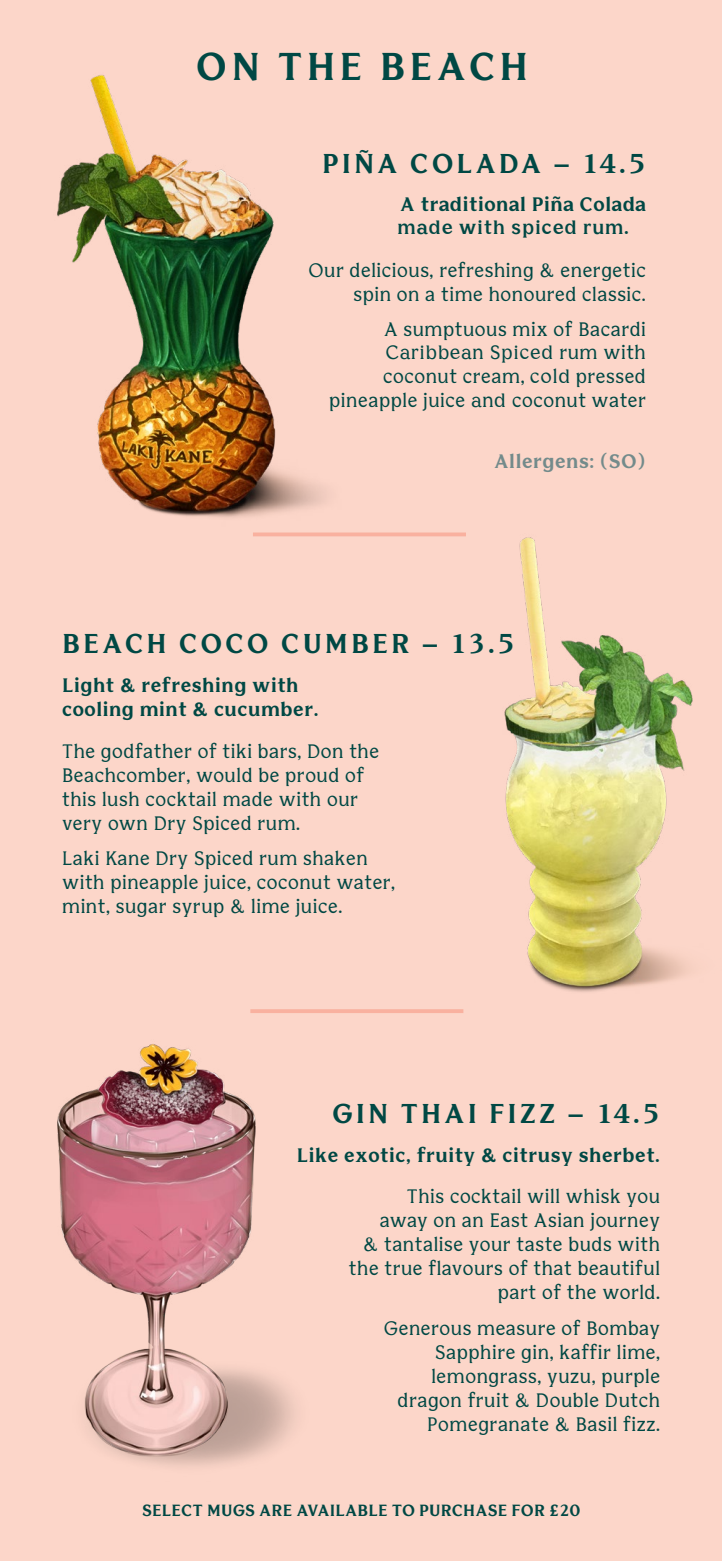
<style>
.page{position:relative;width:722px;height:1561px;background:#fff}
.page>*{position:absolute;margin:0;border:0;box-sizing:border-box;transform-origin:0 0}
.t1{font:700 38.2px "Bianco Serif";letter-spacing:.11em;color:#004844}
.t2{font:700 26.8px "Bianco Serif";letter-spacing:.11em;color:#004844}
.t3{font:19.2px/24px "Bianco Serif";letter-spacing:.03em;color:#004844;text-align:right}
.t4{font:700 19.2px/24px "Bianco Serif";letter-spacing:.03em;color:#004844}
.t5{font:19.2px "Bianco Serif New";letter-spacing:.03em;color:#004844}
.t6{font:700 19.2px "Bianco Serif New";letter-spacing:.03em;color:#004844}
.t7{font:700 19.2px "Bianco Serif";letter-spacing:.03em;color:#738b8b}
.t8{font:700 16px "Bianco Serif";letter-spacing:.01em;color:#004844}
.s1{font-family:"Bianco Serif"}
.s2{font-family:"Bianco Serif New"}
</style>
<div class="page">
<div style="left:0;top:0;width:721px;height:1560px;background:#fcd6c9"></div>
<img style="left:57px;top:75px;width:311px;height:462px">
<img style="left:446px;top:536px;width:247px;height:477px">
<svg style="left:253px;top:532px;width:213px;height:4px"></svg>
<hr style="left:250px;top:1009px;width:213px;height:3px;background:#f9b19f">
<img style="left:57px;top:1043px;width:223px;height:413px">
<h1 class="t1" style="left:196px;top:43px;width:334px">ON THE BEACH</h1>
<h2 class="t2" style="left:322px;top:146px;width:325px">PIÑA COLADA – 14.5</h2>
<p class="t4" style="left:400px;top:194px;width:247px">A traditional Piña Colada</p>
<p class="t6" style="left:397px;top:216px;width:233px">made with spiced rum<span class="s1">.</span></p>
<p class="t3" style="left:308px;top:260px;width:339px">Our delicious, refreshing &amp; energetic spin on a time honoured classic.</p>
<p class="t3" style="left:384px;top:319px;width:263px">A sumptuous mix of Bacardi</p>
<p class="t5" style="left:385px;top:341px;width:262px">Caribbean Spiced <span class="s1">rum with</span></p>
<p class="t3" style="left:329px;top:366px;width:318px">coconut cream, <span class="s2">cold</span> pressed pineapple juice <span class="s2">and</span> coconut water</p>
<p class="t7" style="left:494px;top:449px;width:153px">Allergens: (SO)</p>
<h2 class="t2" style="left:62px;top:627px;width:454px">BEACH COCO CUMBER – 13.5</h2>
<p class="t4" style="left:62px;top:674px;width:258px">Light &amp; refreshing with cooling mint &amp; cucumber.</p>
<p class="t3" style="left:62px;top:740px;width:318px;text-align:left">The godfather of tiki bars, Don the<br>Beachcomber, would be proud of this lush cocktail made with our very own Dry Spiced rum.</p>
<p class="t3" style="left:62px;top:847px;width:334px;text-align:left">Laki Kane Dry Spiced rum shaken with pineapple juice, coconut water, mint, sugar syrup &amp; lime juice.</p>
<h2 class="t2" style="left:332px;top:1096px;width:329px">GIN THAI FIZZ – 14.5</h2>
<p class="t4" style="left:297px;top:1144px;width:364px">Like exotic, fruity &amp; citrusy sherbet.</p>
<p class="t3" style="left:349px;top:1185px;width:312px">This cocktail will whisk you<br>away on an East Asian journey<br>&amp; tantalise your taste buds with the true flavours of that beautiful part of the world.</p>
<p class="t3" style="left:384px;top:1317px;width:277px">Generous measure of Bombay<br>Sapphire gin, kaffir lime, lemongrass, yuzu, purple dragon fruit &amp; Double Dutch<br>Pomegranate &amp; Basil fizz.</p>
<p class="t8" style="left:142px;top:1499px;width:439px">SELECT MUGS ARE AVAILABLE TO PURCHASE FOR £20</p>
</div>
